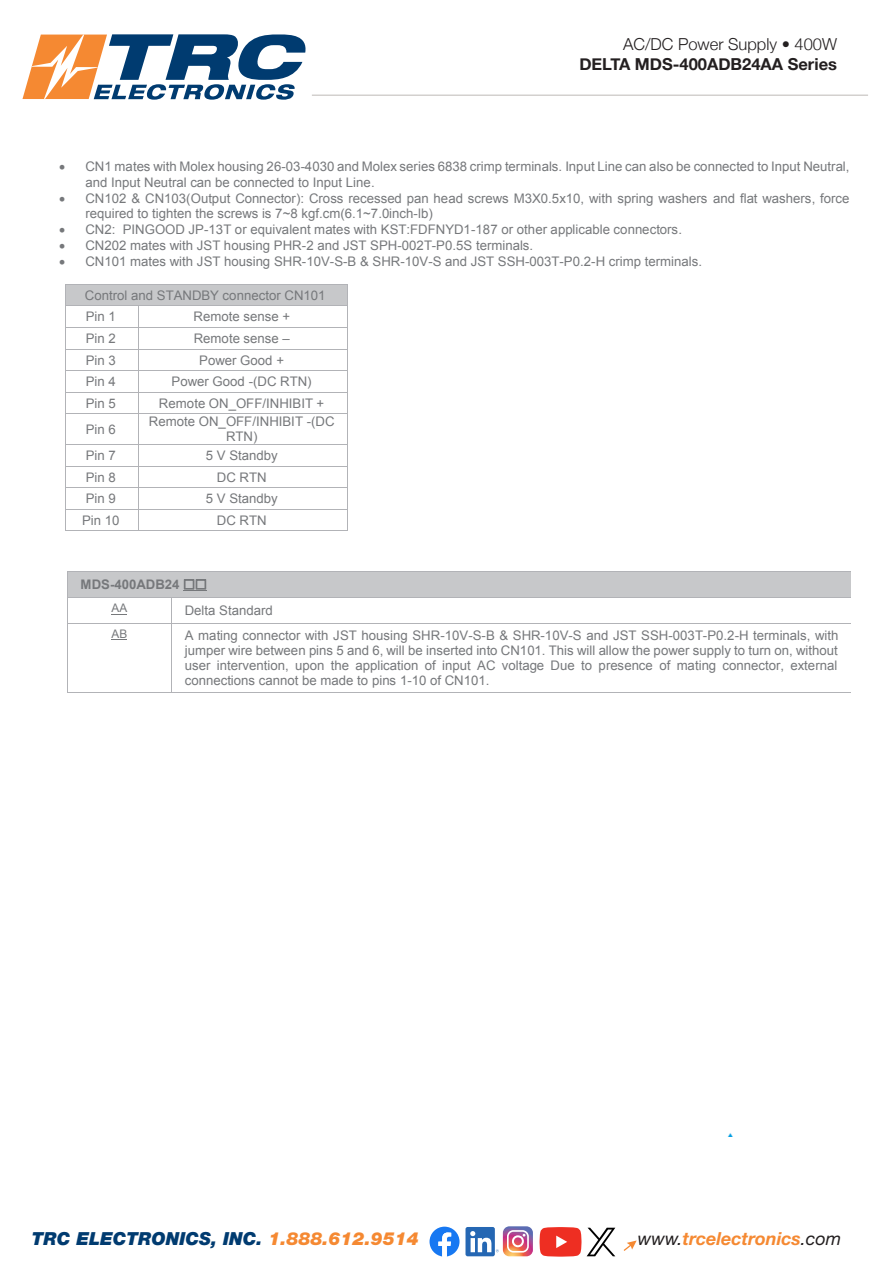
<style>
.page{position:relative;width:891px;height:1269px;background:#fff}
.page>*{position:absolute;margin:0;border:0;box-sizing:border-box;transform-origin:0 0}
.t1{font:italic 900 18px "Helvetica Neue LT Std";color:#003b70}
.t2{font:italic 700 18px "Helvetica Neue LT Std";color:#f58932}
.t3{font:700 16.5px "Helvetica Neue";color:#231f20}
.t4{font:300 16.5px "Helvetica Neue";color:#231f20}
.t5{font:13.2px/15.1px "Arial";letter-spacing:.005em;color:#76787b}
.t6{font:700 13.2px "Arial";letter-spacing:.005em;color:#76787b}
.t7{font:11.85px "Arial";color:#76787b}
.s1{color:#f58932}
.s2{font-weight:400;color:#231f20}
</style>
<div class="page">
<hr style="left:312px;top:94px;width:556px;height:2px;background:#d3d0ce">
<svg style="left:624px;top:1240px;width:13px;height:11px"></svg>
<svg style="left:22px;top:34px;width:284px;height:66px"></svg>
<svg style="left:430px;top:1227px;width:30px;height:30px"></svg>
<div style="left:466px;top:1227px;width:29px;height:29px;background:#2567b3;border-radius:2px"></div>
<svg style="left:470px;top:1226px;width:63px;height:30px"></svg>
<svg style="left:540px;top:1227px;width:75px;height:30px"></svg>
<img style="left:727px;top:1133px;width:6px;height:4px">
<div style="left:66px;top:285px;width:281px;height:21px;background:#c7c8ca"></div>
<hr style="left:66px;top:284px;width:281px;height:1px;background:#b2b3b7">
<hr style="left:66px;top:306px;width:73px;height:1px;background:#b2b3b7">
<hr style="left:139px;top:306px;width:208px;height:1px;background:#b2b3b7">
<hr style="left:66px;top:327px;width:73px;height:1px;background:#b2b3b7">
<hr style="left:139px;top:327px;width:208px;height:1px;background:#b2b3b7">
<hr style="left:66px;top:349px;width:73px;height:1px;background:#b2b3b7">
<hr style="left:139px;top:349px;width:208px;height:1px;background:#b2b3b7">
<hr style="left:66px;top:370px;width:73px;height:1px;background:#b2b3b7">
<hr style="left:139px;top:370px;width:208px;height:1px;background:#b2b3b7">
<hr style="left:66px;top:392px;width:73px;height:1px;background:#b2b3b7">
<hr style="left:139px;top:392px;width:208px;height:1px;background:#b2b3b7">
<svg style="left:65px;top:284px;width:1px;height:130px"></svg>
<hr style="left:66px;top:413px;width:73px;height:1px;background:#b2b3b7">
<hr style="left:139px;top:413px;width:208px;height:1px;background:#b2b3b7">
<svg style="left:347px;top:284px;width:1px;height:130px"></svg>
<hr style="left:65px;top:414px;width:1px;height:30px;background:#b2b3b7">
<hr style="left:139px;top:414px;width:1px;height:30px;background:#b2b3b7">
<hr style="left:347px;top:414px;width:1px;height:30px;background:#b2b3b7">
<hr style="left:66px;top:444px;width:73px;height:1px;background:#b2b3b7">
<hr style="left:139px;top:444px;width:208px;height:1px;background:#b2b3b7">
<hr style="left:66px;top:466px;width:73px;height:1px;background:#b2b3b7">
<hr style="left:139px;top:466px;width:208px;height:1px;background:#b2b3b7">
<hr style="left:66px;top:487px;width:73px;height:1px;background:#b2b3b7">
<hr style="left:139px;top:487px;width:208px;height:1px;background:#b2b3b7">
<hr style="left:66px;top:509px;width:73px;height:1px;background:#b2b3b7">
<hr style="left:139px;top:509px;width:208px;height:1px;background:#b2b3b7">
<svg style="left:65px;top:444px;width:1px;height:87px"></svg>
<hr style="left:66px;top:530px;width:73px;height:1px;background:#b2b3b7">
<hr style="left:139px;top:530px;width:208px;height:1px;background:#b2b3b7">
<svg style="left:347px;top:444px;width:1px;height:87px"></svg>
<div style="left:68px;top:572px;width:782px;height:25px;background:#c7c8ca"></div>
<hr style="left:68px;top:572px;width:782px;height:1px;background:#b2b3b7">
<svg style="left:112px;top:614px;width:15px;height:1px"></svg>
<hr style="left:68px;top:597px;width:103px;height:1px;background:#b2b3b7">
<hr style="left:172px;top:597px;width:678px;height:1px;background:#b2b3b7">
<svg style="left:112px;top:639px;width:15px;height:1px"></svg>
<svg style="left:67px;top:572px;width:1px;height:52px"></svg>
<hr style="left:68px;top:623px;width:103px;height:1px;background:#b2b3b7">
<svg style="left:171px;top:597px;width:1px;height:27px"></svg>
<hr style="left:172px;top:623px;width:678px;height:1px;background:#b2b3b7">
<hr style="left:67px;top:624px;width:1px;height:68px;background:#b2b3b7">
<hr style="left:68px;top:692px;width:103px;height:1px;background:#b2b3b7">
<hr style="left:171px;top:624px;width:1px;height:68px;background:#b2b3b7">
<hr style="left:172px;top:692px;width:678px;height:1px;background:#b2b3b7">
<svg style="left:183px;top:590px;width:24px;height:1px"></svg>
<p class="t4" style="left:623px;top:31px;width:215px">AC/DC Power Supply • 400W</p>
<p class="t3" style="left:579px;top:51px;width:259px">DELTA MDS-400ADB24AA Series</p>
<p class="t5" style="left:85px;top:159px;width:766px;text-indent:-26px">• CN1 mates with Molex housing 26-03-4030 and Molex series 6838 crimp terminals. Input Line can also be connected to Input Neutral, and Input Neutral can be connected to Input Line.</p>
<p class="t5" style="left:85px;top:191px;width:766px;text-indent:-26px">• CN102 &amp; CN103(Output Connector): Cross recessed pan head screws M3X0.5x10, with spring washers and flat washers, force required to tighten the screws is 7~8 kgf.cm(6.1~7.0inch-lb)</p>
<p class="t5" style="left:59px;top:222px;width:624px">• CN2: PINGOOD JP-13T or equivalent mates with KST:FDFNYD1-187 or other applicable connectors.</p>
<p class="t5" style="left:59px;top:238px;width:476px">• CN202 mates with JST housing PHR-2 and JST SPH-002T-P0.5S terminals.</p>
<p class="t5" style="left:59px;top:254px;width:644px">• CN101 mates with JST housing SHR-10V-S-B &amp; SHR-10V-S and JST SSH-003T-P0.2-H crimp terminals.</p>
<p class="t5" style="left:85px;top:285px;width:242px;line-height:21.5px">Control and STANDBY connector CN101<br>Pin 1</p>
<p class="t5" style="left:193px;top:309px;width:98px">Remote sense +</p>
<p class="t5" style="left:86px;top:331px;width:32px">Pin 2</p>
<p class="t5" style="left:194px;top:331px;width:98px">Remote sense –</p>
<p class="t5" style="left:86px;top:353px;width:32px">Pin 3</p>
<p class="t5" style="left:199px;top:353px;width:86px">Power Good +</p>
<p class="t5" style="left:86px;top:374px;width:32px">Pin 4</p>
<p class="t5" style="left:172px;top:374px;width:141px">Power Good -(DC RTN)</p>
<p class="t5" style="left:86px;top:396px;width:32px">Pin 5</p>
<p class="t5" style="left:159px;top:396px;width:167px">Remote ON_OFF/INHIBIT +</p>
<p class="t5" style="left:86px;top:422px;width:32px">Pin 6</p>
<p class="t5" style="left:149px;top:414px;width:187px;text-align:center">Remote ON_OFF/INHIBIT -(DC<br>RTN)</p>
<p class="t5" style="left:86px;top:448px;width:32px">Pin 7</p>
<p class="t5" style="left:206px;top:448px;width:74px">5 V Standby</p>
<p class="t5" style="left:86px;top:470px;width:32px">Pin 8</p>
<p class="t5" style="left:217px;top:470px;width:51px">DC RTN</p>
<p class="t5" style="left:86px;top:491px;width:32px">Pin 9</p>
<p class="t5" style="left:206px;top:491px;width:74px">5 V Standby</p>
<p class="t5" style="left:82px;top:513px;width:39px">Pin 10</p>
<p class="t5" style="left:217px;top:513px;width:51px">DC RTN</p>
<p class="t6" style="left:81px;top:576px;width:101px">MDS-400ADB24</p>
<p class="t7" style="left:112px;top:600px;width:17px">AA</p>
<p class="t5" style="left:185px;top:603px;width:90px">Delta Standard</p>
<p class="t7" style="left:112px;top:626px;width:17px">AB</p>
<p class="t5" style="left:185px;top:628px;width:655px;text-align:justify">A mating connector with JST housing SHR-10V-S-B &amp; SHR-10V-S and JST SSH-003T-P0.2-H terminals, with jumper wire between pins 5 and 6, will be inserted into CN101. This will allow the power supply to turn on, without user intervention, upon the application of input AC voltage Due to presence of mating connector, external connections cannot be made to pins 1-10 of CN101.</p>
<p class="t1" style="left:32px;top:1227px;width:388px">TRC ELECTRONICS, INC. <span class="s1">1.888.612.9514</span></p>
<p class="t2" style="left:638px;top:1227px;width:205px"><span class="s2">www.</span>trcelectronics<span class="s2">.com</span></p>
</div>
